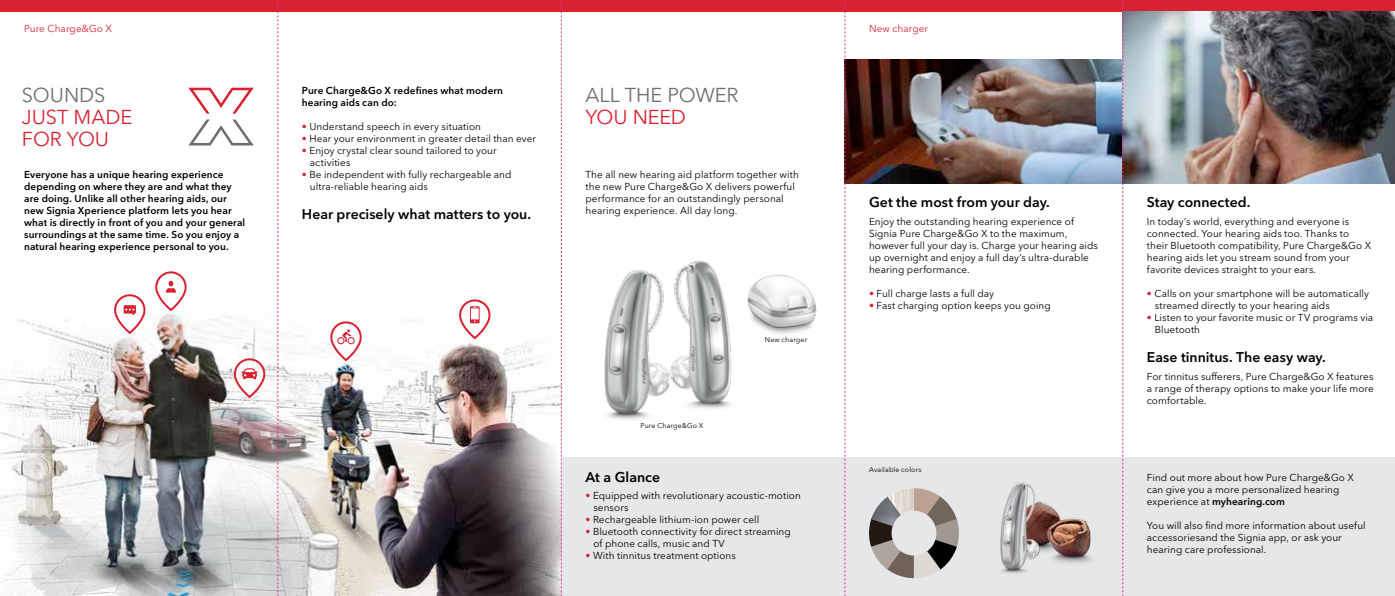
<style>
.page{position:relative;width:1395px;height:596px;background:#fff}
.page>*{position:absolute;margin:0;border:0;box-sizing:border-box;transform-origin:0 0}
.t1{font:20px/22px "Avenir Next W1 G";letter-spacing:-.005em;color:#d92231}
.t2{font:20px "Avenir Next W1 G";color:#6d6e70}
.t3{font:600 14px "Avenir Next W1 G";color:#000}
.t4{font:10px/12px "Avenir Next W1 G";letter-spacing:.005em;color:#000}
.t5{font:600 10px/12px "Avenir Next W1 G";letter-spacing:.01em;color:#000}
.t6{font:10px "Avenir Next W1 G";letter-spacing:.005em;color:#d92231}
.t7{font:7px "Avenir Next W1 G";letter-spacing:.02em;color:#000}
.s1{color:#d92231}
.s2{font-weight:600}
</style>
<div class="page">
<img style="left:604px;top:261px;width:128px;height:159px">
<div style="left:561px;top:457px;width:834px;height:138px;background:#e6e7e8"></div>
<img style="left:845px;top:59px;width:277px;height:124px">
<div style="left:0;top:0;width:1395px;height:11px;background:#d92231"></div>
<svg style="left:188px;top:88px;width:66px;height:25px"></svg>
<svg style="left:188px;top:119px;width:66px;height:26px"></svg>
<svg style="left:869px;top:488px;width:90px;height:89px"></svg>
<img style="left:887px;top:488px;width:27px;height:26px">
<img style="left:747px;top:274px;width:70px;height:60px">
<img style="left:1123px;top:11px;width:272px;height:172px">
<img style="left:0;top:247px;width:561px;height:348px">
<svg style="left:113px;top:293px;width:33px;height:42px"></svg>
<svg style="left:154px;top:270px;width:34px;height:42px"></svg>
<svg style="left:329px;top:320px;width:34px;height:42px"></svg>
<svg style="left:233px;top:357px;width:33px;height:42px"></svg>
<svg style="left:458px;top:298px;width:33px;height:42px"></svg>
<img style="left:1000px;top:482px;width:92px;height:92px">
<svg style="left:278px;top:0;width:1px;height:595px"></svg>
<svg style="left:561px;top:0;width:1px;height:595px"></svg>
<svg style="left:844px;top:0;width:1px;height:595px"></svg>
<svg style="left:1122px;top:0;width:1px;height:595px"></svg>
<p class="t6" style="left:24px;top:22px;width:89px">Pure Charge&amp;Go X</p>
<h1 class="t2" style="left:22px;top:83px;width:85px">SOUNDS</h1>
<h1 class="t1" style="left:22px;top:106px;width:112px">JUST MADE<br>FOR YOU</h1>
<p class="t5" style="left:24px;top:168px;width:223px">Everyone has a unique hearing experience depending on where they are and what they are doing. Unlike all other hearing aids, our new Signia Xperience platform lets you hear what is directly in front of you and your general surroundings at the same time. So you enjoy a natural hearing experience personal to you.</p>
<p class="t5" style="left:302px;top:85px;width:203px">Pure Charge&amp;Go X redefines what modern hearing aids can do:</p>
<p class="t4" style="left:302px;top:121px;width:181px"><span class="s1">•</span> Understand speech in every situation</p>
<p class="t4" style="left:302px;top:133px;width:236px"><span class="s1">•</span> Hear your environment in greater detail than ever</p>
<p class="t4" style="left:310px;top:145px;width:188px;text-indent:-8px"><span class="s1">•</span> Enjoy crystal clear sound tailored to your activities</p>
<p class="t4" style="left:310px;top:169px;width:203px;text-indent:-8px"><span class="s1">•</span> Be independent with fully rechargeable and ultra-reliable hearing aids</p>
<h2 class="t3" style="left:302px;top:206px;width:231px">Hear precisely what matters to you.</h2>
<h1 class="t2" style="left:585px;top:83px;width:154px">ALL THE POWER</h1>
<h1 class="t1" style="left:585px;top:106px;width:102px">YOU NEED</h1>
<p class="t4" style="left:585px;top:168px;width:215px">The all new hearing aid platform together with the new Pure Charge&amp;Go X delivers powerful performance for an outstandingly personal hearing experience. All day long.</p>
<p class="t7" style="left:640px;top:421px;width:64px">Pure Charge&amp;Go X</p>
<p class="t7" style="left:765px;top:335px;width:44px">New charger</p>
<h2 class="t3" style="left:585px;top:468px;width:76px">At a Glance</h2>
<p class="t4" style="left:593px;top:489px;width:209px;text-indent:-8px"><span class="s1">•</span> Equipped with revolutionary acoustic-motion sensors</p>
<p class="t4" style="left:585px;top:513px;width:175px"><span class="s1">•</span> Rechargeable lithium-ion power cell</p>
<p class="t4" style="left:593px;top:525px;width:199px;text-indent:-8px"><span class="s1">•</span> Bluetooth connectivity for direct streaming of phone calls, music and TV</p>
<p class="t4" style="left:585px;top:549px;width:152px"><span class="s1">•</span> With tinnitus treatment options</p>
<p class="t6" style="left:869px;top:22px;width:61px">New charger</p>
<h2 class="t3" style="left:869px;top:194px;width:182px">Get the most from your day.</h2>
<p class="t4" style="left:869px;top:215px;width:230px">Enjoy the outstanding hearing experience of Signia Pure Charge&amp;Go X to the maximum, however full your day is. Charge your hearing aids up overnight and enjoy a full day’s ultra-durable hearing performance.</p>
<p class="t4" style="left:869px;top:287px;width:127px"><span class="s1">•</span> Full charge lasts a full day</p>
<p class="t4" style="left:869px;top:299px;width:183px"><span class="s1">•</span> Fast charging option keeps you going</p>
<p class="t7" style="left:869px;top:465px;width:54px">Available colors</p>
<h2 class="t3" style="left:1147px;top:194px;width:105px">Stay connected.</h2>
<p class="t4" style="left:1147px;top:215px;width:226px">In today’s world, everything and everyone is connected. Your hearing aids too. Thanks to their Bluetooth compatibility, Pure Charge&amp;Go X hearing aids let you stream sound from your favorite devices straight to your ears.</p>
<p class="t4" style="left:1155px;top:287px;width:216px;text-indent:-8px"><span class="s1">•</span> Calls on your smartphone will be automatically streamed directly to your hearing aids</p>
<p class="t4" style="left:1155px;top:311px;width:220px;text-indent:-8px"><span class="s1">•</span> Listen to your favorite music or TV programs via<br>Bluetooth</p>
<h2 class="t3" style="left:1147px;top:348px;width:180px">Ease tinnitus. The easy way.</h2>
<p class="t4" style="left:1147px;top:370px;width:229px;text-align:justify">For tinnitus sufferers, Pure Charge&amp;Go X features a range of therapy options to make your life more comfortable.</p>
<p class="t4" style="left:1147px;top:471px;width:209px">Find out more about how Pure Charge&amp;Go X can give you a more personalized hearing experience at <span class="s2">myhearing.com</span></p>
<p class="t4" style="left:1147px;top:519px;width:220px">You will also find more information about useful accessoriesand the Signia app, or ask your hearing care professional.</p>
</div>
